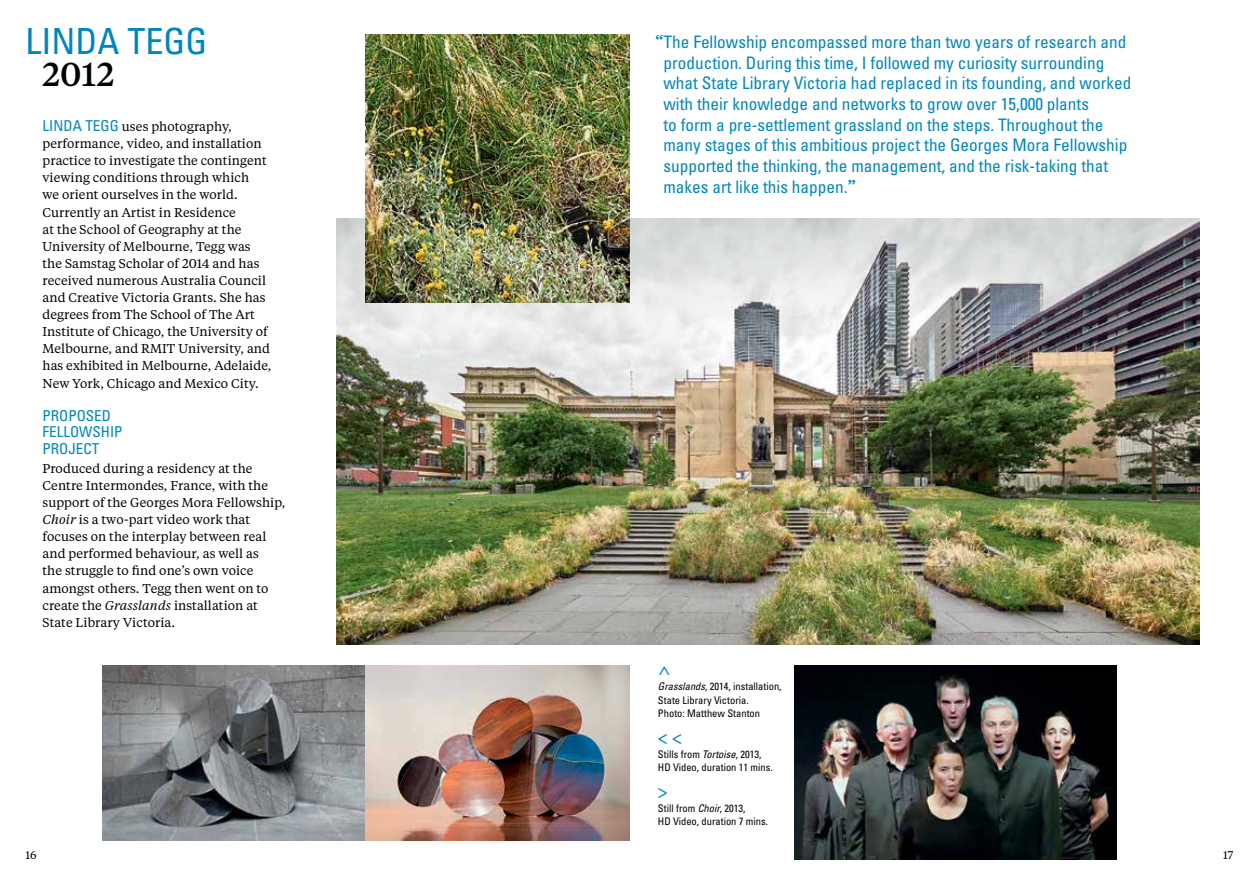
<style>
.page{position:relative;width:1259px;height:893px;background:#fff}
.page>*{position:absolute;margin:0;border:0;box-sizing:border-box;transform-origin:0 0}
.t1{font:condensed 36px "Univers";color:#0087ba}
.t2{font:500 33px "Tiempos Text";color:#000}
.t3{font:condensed 19.5px "Univers";color:#0087ba}
.t4{font:condensed 17.25px/20.7px "Univers";color:#0087ba}
.t5{font:condensed 15px/16.5px "Univers";color:#0087ba}
.t6{font:12.75px/17.1px "Tiempos Text";letter-spacing:.005em;color:#000}
.t7{font:11.25px "Tiempos Text";color:#000}
.t8{font:condensed 10.5px/13.5px "Univers";color:#000}
.s1{font-family:"Univers";font-stretch:condensed;font-size:15px;color:#0087ba}
.s2{font-style:italic}
.s3{font-family:"Tiempos Text";font-weight:500;font-stretch:normal}
</style>
<div class="page">
<img style="left:102px;top:665px;width:264px;height:175px">
<img style="left:366px;top:665px;width:263px;height:175px">
<img style="left:336px;top:219px;width:863px;height:426px">
<img style="left:795px;top:665px;width:321px;height:194px">
<img style="left:366px;top:34px;width:263px;height:269px">
<h1 class="t1" style="left:26px;top:19px;width:183px">LINDA TEGG</h1>
<h2 class="t2" style="left:43px;top:52px;width:73px">2012</h2>
<p class="t6" style="left:43px;top:117px;width:230px"><span class="s1">LINDA TEGG</span> uses photography, performance, video, and installation practice to investigate the contingent viewing conditions through which<br>we orient ourselves in the world.<br>Currently an Artist in Residence<br>at the School of Geography at the University of Melbourne, Tegg was the Samstag Scholar of 2014 and has received numerous Australia Council and Creative Victoria Grants. She has degrees from The School of The Art Institute of Chicago, the University of Melbourne, and RMIT University, and has exhibited in Melbourne, Adelaide, New York, Chicago and Mexico City.</p>
<p class="t5" style="left:43px;top:407px;width:81px">PROPOSED<br>FELLOWSHIP<br>PROJECT</p>
<p class="t6" style="left:43px;top:459px;width:244px">Produced during a residency at the Centre Intermondes, France, with the support of the Georges Mora Fellowship, <span class="s2">Choir</span> is a two-part video work that focuses on the interplay between real and performed behaviour, as well as<br>the struggle to find one’s own voice amongst others. Tegg then went on to create the <span class="s2">Grasslands</span> installation at State Library Victoria.</p>
<p class="t4" style="left:663px;top:31px;width:469px;text-indent:-9px"><span class="s3">“</span>The Fellowship encompassed more than two years of research and production. During this time, I followed my curiosity surrounding what State Library Victoria had replaced in its founding, and worked with their knowledge and networks to grow over 15,000 plants<br>to form a pre-settlement grassland on the steps. Throughout the many stages of this ambitious project the Georges Mora Fellowship supported the thinking, the management, and the risk-taking that makes art like this happen.<span class="s3">”</span></p>
<h3 class="t3" style="left:679px;top:666px;width:11px;rotate:90deg">&lt;</h3>
<p class="t8" style="left:658px;top:679px;width:125px"><span class="s2">Grasslands</span>, 2014, installation,<br>State Library Victoria.<br>Photo: Matthew Stanton</p>
<h3 class="t3" style="left:658px;top:725px;width:25px">&lt; &lt;</h3>
<p class="t8" style="left:658px;top:747px;width:116px">Stills from <span class="s2">Tortoise</span>, 2013,<br>HD Video, duration 11 mins.</p>
<h3 class="t3" style="left:658px;top:779px;width:11px">&gt;</h3>
<p class="t8" style="left:658px;top:801px;width:112px">Still from <span class="s2">Choir</span>, 2013,<br>HD Video, duration 7 mins.</p>
<p class="t7" style="left:26px;top:847px;width:13px">16</p>
<p class="t7" style="left:1223px;top:847px;width:12px">17</p>
</div>
